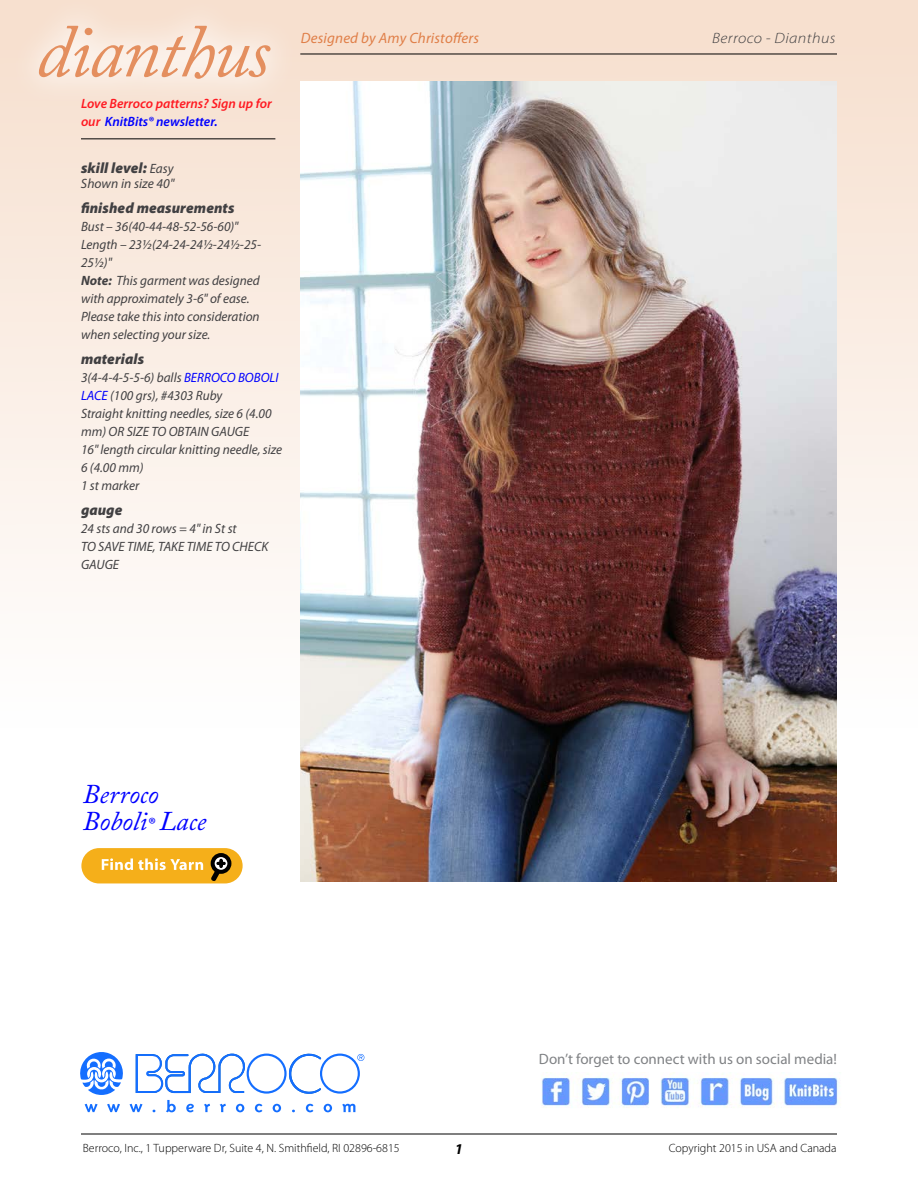
<style>
.page{position:relative;width:918px;height:1188px;background:#fff}
.page>*{position:absolute;margin:0;border:0;box-sizing:border-box;transform-origin:0 0}
.t1{font:italic 75px "Adobe Caslon Pro";letter-spacing:-.025em;color:#e48f5f}
.t2{font:italic 27px/27px "Adobe Caslon Pro";color:#00f}
.t3{font:italic 900 15px "Myriad Pro";letter-spacing:.005em;color:#414042}
.t4{font:15px "Myriad Pro";color:#808285}
.t5{font:italic 15px "Myriad Pro";letter-spacing:.01em;color:#e07f48}
.t6{font:italic 300 15px "Myriad Pro";letter-spacing:.025em;color:#414042;scale:1.1 1}
.t7{font:italic 700 15px "Myriad Pro";color:#000}
.t8{font:italic 13.5px/18px "Myriad Pro";color:#414042}
.t9{font:italic 600 13.5px/18px "Myriad Pro";color:#ff1a22}
.t10{font:300 12px "Myriad Pro";color:#000}
.s1{color:#00f}
.s2{font-weight:400;font-size:13.5px}
.s3{font-weight:700}
.s4{font-family:"Myriad Pro";font-style:normal;font-size:18px}
</style>
<div class="page">
<div style="left:0;top:0;width:918px;height:728px;background:linear-gradient(to bottom,#f6decc,#fff)"></div>
<svg style="left:320px;top:1054px;width:40px;height:40px"></svg>
<svg style="left:247px;top:1054px;width:40px;height:40px"></svg>
<svg style="left:289px;top:1053px;width:32px;height:41px"></svg>
<svg style="left:136px;top:1053px;width:109px;height:40px"></svg>
<svg style="left:80px;top:1052px;width:43px;height:43px"></svg>
<div style="left:322px;top:1056px;width:36px;height:35px;background:#fff;border-radius:50%"></div>
<div style="left:249px;top:1056px;width:35px;height:35px;background:#fff;border-radius:50%"></div>
<svg style="left:357px;top:1054px;width:7px;height:7px"></svg>
<svg style="left:85px;top:1104px;width:13px;height:8px"></svg>
<svg style="left:107px;top:1104px;width:13px;height:8px"></svg>
<svg style="left:130px;top:1104px;width:13px;height:8px"></svg>
<svg style="left:166px;top:1100px;width:10px;height:12px"></svg>
<svg style="left:186px;top:1104px;width:8px;height:8px"></svg>
<svg style="left:204px;top:1104px;width:6px;height:8px"></svg>
<svg style="left:220px;top:1104px;width:6px;height:8px"></svg>
<svg style="left:236px;top:1104px;width:8px;height:8px"></svg>
<svg style="left:255px;top:1104px;width:7px;height:8px"></svg>
<svg style="left:273px;top:1104px;width:8px;height:8px"></svg>
<svg style="left:306px;top:1104px;width:7px;height:8px"></svg>
<svg style="left:324px;top:1104px;width:8px;height:8px"></svg>
<svg style="left:342px;top:1104px;width:13px;height:8px"></svg>
<img style="left:541px;top:1072px;width:299px;height:36px">
<hr style="left:81px;top:1134px;width:756px;height:1px;background:#000">
<img style="left:300px;top:81px;width:537px;height:801px">
<hr style="left:300px;top:54px;width:537px;height:1px;background:#000">
<div style="left:9px;top:0;width:291px;height:109px;background:#fff;opacity:.72"></div>
<hr style="left:81px;top:139px;width:194px;height:1px;background:#000">
<div style="left:81px;top:848px;width:162px;height:35px;background:#f5af1a;border-radius:18px"></div>
<div style="left:211px;top:853px;width:20px;height:21px;border:4px solid #000;border-radius:50%"></div>
<svg style="left:102px;top:858px;width:124px;height:23px"></svg>
<h1 class="t1" style="left:36px;top:7px;width:235px">dianthus</h1>
<p class="t9" style="left:81px;top:94px;width:192px">Love Berroco patterns? Sign up for our <span class="s1">KnitBits® newsletter.</span></p>
<p class="t3" style="left:81px;top:158px;width:94px">skill level: <span class="s2">Easy</span></p>
<p class="t8" style="left:81px;top:175px;width:95px">Shown in size 40"</p>
<p class="t3" style="left:81px;top:198px;width:155px">finished measurements</p>
<p class="t8" style="left:81px;top:217px;width:182px">Bust – 36(40-44-48-52-56-60)"<br>Length – 23½(24-24-24½-24½-25-<br>25½)"<br><span class="s3">Note:</span> This garment was designed with approximately 3-6" of ease.<br>Please take this into consideration when selecting your size.</p>
<p class="t3" style="left:81px;top:349px;width:65px">materials</p>
<p class="t8" style="left:81px;top:368px;width:203px">3(4-4-4-5-5-6) balls <span class="s1">BERROCO BOBOLI<br>LACE</span> (100 grs), #4303 Ruby<br>Straight knitting needles, size 6 (4.00 mm) OR SIZE TO OBTAIN GAUGE<br>16" length circular knitting needle, size<br>6 (4.00 mm)<br>1 st marker</p>
<p class="t3" style="left:81px;top:500px;width:43px">gauge</p>
<p class="t8" style="left:81px;top:519px;width:189px">24 sts and 30 rows = 4" in St st<br>TO SAVE TIME, TAKE TIME TO CHECK<br>GAUGE</p>
<p class="t5" style="left:301px;top:29px;width:180px">Designed by Amy Christoffers</p>
<p class="t6" style="left:712px;top:29px;width:114px">Berroco - Dianthus</p>
<h2 class="t2" style="left:83px;top:780px;width:125px">Berroco<br>Boboli<span class="s4">®</span> Lace</h2>
<p class="t4" style="left:539px;top:1050px;width:300px">Don’t forget to connect with us on social media!</p>
<p class="t10" style="left:83px;top:1140px;width:318px">Berroco, Inc., 1 Tupperware Dr, Suite 4, N. Smithfield, RI 02896-6815</p>
<p class="t10" style="left:669px;top:1140px;width:169px">Copyright 2015 in USA and Canada</p>
<p class="t7" style="left:455px;top:1139px;width:10px">1</p>
</div>
